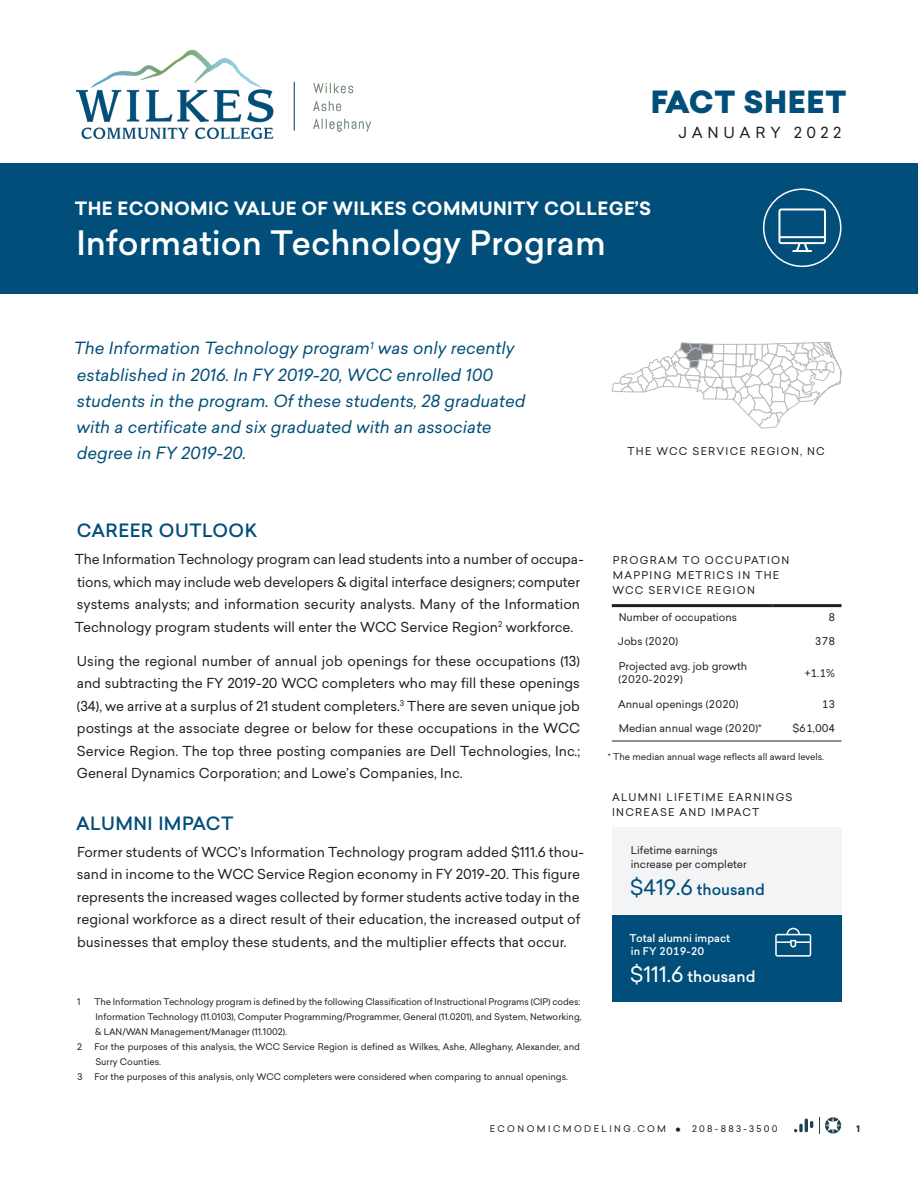
<style>
.page{position:relative;width:918px;height:1188px;background:#fff}
.page>*{position:absolute;margin:0;border:0;box-sizing:border-box;transform-origin:0 0}
.t1{font:500 33px "Sailec";color:#fff}
.t2{font:900 30px "Sailec";letter-spacing:.02em;color:#004e79}
.t3{font:700 18px "Sailec";letter-spacing:.02em;color:#fff}
.FS_Heading_1{font:500 18px "Sailec";letter-spacing:.025em;color:#004e79}
.Program_blurb{font:italic 16.5px/26.2px "Sailec";color:#004e79}
.t4{font:500 15px "Sailec";color:#004e79}
.t5{font:500 15px "Sailec";color:#fff}
.t6{font:15px "Sailec";letter-spacing:.32em;color:#231f20}
.t7{font:13.5px/22.5px "Sailec";color:#231f20}
.Figure_title{font:10.5px/15px "Sailec";letter-spacing:.12em;color:#231f20}
.Table_left{font:10.5px/13.5px "Sailec";color:#231f20}
.Figure_text{font:10.5px/13.5px "Sailec";color:#231f20}
.Figure_text-2{font:500 10.5px/13.5px "Sailec";color:#fff}
.Table_right{font:10.5px "Sailec";color:#231f20}
.Footnote{font:9px/15px "Sailec";color:#231f20}
.Figure_footnote{font:9px "Sailec";color:#231f20}
.Footnote-2{font:9px "Sailec";letter-spacing:.27em;color:#231f20}
.t8{font:700 9px "Sailec";color:#231f20}
.s1{font-weight:400;font-size:21px}
.s2{font-size:17.25px}
</style>
<div class="page">
<svg style="left:794px;top:1119px;width:19px;height:13px"></svg>
<svg style="left:819px;top:1117px;width:22px;height:17px"></svg>
<div style="left:0;top:163px;width:918px;height:130px;background:#004e79"></div>
<img style="left:76px;top:50px;width:295px;height:89px">
<svg style="left:612px;top:342px;width:230px;height:87px"></svg>
<div style="left:763px;top:188px;width:79px;height:79px;border:2px solid #fff;border-radius:50%"></div>
<svg style="left:778px;top:208px;width:48px;height:44px"></svg>
<div style="left:612px;top:915px;width:230px;height:87px;background:#004e79"></div>
<div style="left:612px;top:827px;width:230px;height:87px;background:#f2f4f6"></div>
<svg style="left:775px;top:928px;width:36px;height:29px"></svg>
<hr style="left:612px;top:741px;width:160px;height:1px;background:#231f20">
<hr style="left:772px;top:741px;width:69px;height:1px;background:#231f20">
<hr style="left:612px;top:604px;width:160px;height:3px;background:#231f20">
<hr style="left:772px;top:604px;width:69px;height:3px;background:#231f20">
<p class="t2" style="left:651px;top:80px;width:197px">FACT SHEET</p>
<p class="t3" style="left:75px;top:196px;width:578px">THE ECONOMIC VALUE OF WILKES COMMUNITY COLLEGE’S</p>
<p class="t1" style="left:76px;top:219px;width:531px">Information Technology Program</p>
<p class="t6" style="left:678px;top:122px;width:164px">JANUARY 2022</p>
<p class="Program_blurb" style="left:74px;top:335px;width:453px">The Information Technology program<sup>1</sup> was only recently established in 2016. In FY 2019-20, WCC enrolled 100 students in the program. Of these students, 28 graduated with a certificate and six graduated with an associate degree in FY 2019-20.</p>
<p class="FS_Heading_1" style="left:77px;top:518px;width:182px">CAREER OUTLOOK</p>
<p class="t7" style="left:75px;top:548px;width:510px">The Information Technology program can lead students into a number of occupa&shy;tions, which may include web developers &amp; digital interface designers; computer systems analysts; and information security analysts. Many of the Information Technology program students will enter the WCC Service Region<sup>2</sup> workforce.</p>
<p class="t7" style="left:77px;top:649px;width:505px;text-align:justify">Using the regional number of annual job openings for these occupations (13) and subtracting the FY 2019-20 WCC completers who may fill these openings (34), we arrive at a surplus of 21 student completers.<sup>3</sup> There are seven unique job postings at the associate degree or below for these occupations in the WCC Service Region. The top three posting companies are Dell Technologies, Inc.; General Dynamics Corporation; and Lowe’s Companies, Inc.</p>
<p class="FS_Heading_1" style="left:76px;top:811px;width:159px">ALUMNI IMPACT</p>
<p class="t7" style="left:77px;top:841px;width:509px">Former students of WCC’s Information Technology program added $111.6 thou&shy;sand in income to the WCC Service Region economy in FY 2019-20. This figure represents the increased wages collected by former students active today in the regional workforce as a direct result of their education, the increased output of businesses that employ these students, and the multiplier effects that occur.</p>
<p class="Footnote" style="left:77px;top:994px;width:5px">1</p>
<p class="Footnote" style="left:94px;top:994px;width:489px">The Information Technology program is defined by the following Classification of Instructional Programs (CIP) codes:<br>Information Technology (11.0103), Computer Programming/Programmer, General (11.0201), and System, Networking, &amp; LAN/WAN Management/Manager (11.1002).</p>
<p class="Footnote" style="left:77px;top:1039px;width:6px">2</p>
<p class="Footnote" style="left:94px;top:1039px;width:487px">For the purposes of this analysis, the WCC Service Region is defined as Wilkes, Ashe, Alleghany, Alexander, and<br>Surry Counties.</p>
<p class="Footnote" style="left:78px;top:1069px;width:7px">3</p>
<p class="Footnote" style="left:94px;top:1069px;width:475px">For the purposes of this analysis, only WCC completers were considered when comparing to annual openings.</p>
<p class="Figure_title" style="left:628px;top:444px;width:199px">THE WCC SERVICE REGION, NC</p>
<p class="Figure_title" style="left:612px;top:552px;width:179px">PROGRAM TO OCCUPATION<br>MAPPING METRICS IN THE<br>WCC SERVICE REGION</p>
<p class="Table_left" style="left:619px;top:610px;width:120px">Number of occupations</p>
<p class="Table_right" style="left:829px;top:610px;width:8px">8</p>
<p class="Table_left" style="left:618px;top:635px;width:62px">Jobs (2020)</p>
<p class="Table_right" style="left:815px;top:634px;width:22px">378</p>
<p class="Table_left" style="left:619px;top:659px;width:130px">Projected avg. job growth (2020-2029)</p>
<p class="Table_right" style="left:805px;top:665px;width:32px">+1.1%</p>
<p class="Table_left" style="left:618px;top:697px;width:122px">Annual openings (2020)</p>
<p class="Table_right" style="left:822px;top:696px;width:15px">13</p>
<p class="Table_left" style="left:619px;top:721px;width:144px">Median annual wage (2020)*</p>
<p class="Table_right" style="left:792px;top:721px;width:45px">$61,004</p>
<p class="Figure_footnote" style="left:608px;top:751px;width:218px">* The median annual wage reflects all award levels.</p>
<p class="Figure_title" style="left:612px;top:790px;width:182px">ALUMNI LIFETIME EARNINGS<br>INCREASE AND IMPACT</p>
<p class="Figure_text" style="left:631px;top:844px;width:117px">Lifetime earnings increase per completer</p>
<p class="t4" style="left:630px;top:879px;width:137px"><span class="s1">$419.6</span> thousand</p>
<p class="Figure_text-2" style="left:629px;top:931px;width:102px">Total alumni impact in FY 2019-20</p>
<p class="t5" style="left:630px;top:966px;width:127px"><span class="s1">$111.6</span> thousand</p>
<p class="Footnote-2" style="left:490px;top:1123px;width:289px">ECONOMICMODELING.COM <span class="s2">•</span> 208-883-3500</p>
<p class="t8" style="left:856px;top:1123px;width:5px">1</p>
</div>
